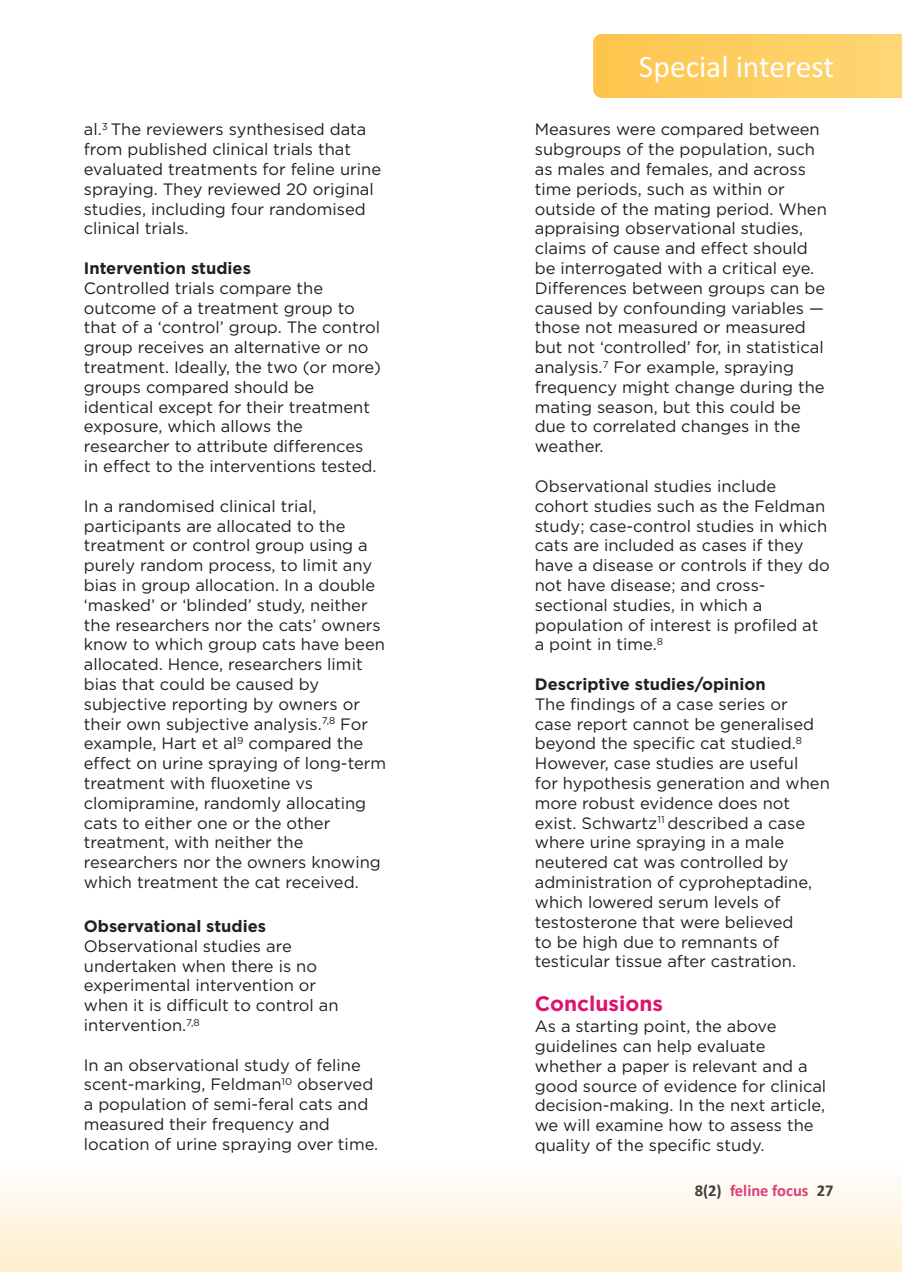
<style>
.page{position:relative;width:902px;height:1272px;background:#fff}
.page>*{position:absolute;margin:0;border:0;box-sizing:border-box;transform-origin:0 0}
.t1{font:31.5px "Calibri";color:#fff}
.t2{font:700 21px "Gotham";color:#db146f}
.t3{font:16.5px/19.8px "Gotham";color:#231f20}
.t4{font:700 16.5px "Gotham";color:#231f20}
.t5{font:700 16.5px "Calibri";color:#df3c79}
.s1{color:#3e3e3f}
</style>
<div class="page">
<svg style="left:593px;top:34px;width:308px;height:64px;background:#fecd61"></svg>
<svg style="left:0;top:1267px;width:5px;height:5px"></svg>
<svg style="left:897px;top:1267px;width:5px;height:5px"></svg>
<p class="t3" style="left:84px;top:120px;width:299px">al.<sup>3</sup> The reviewers synthesised data from published clinical trials that evaluated treatments for feline urine spraying. They reviewed 20 original studies, including four randomised clinical trials.</p>
<p class="t4" style="left:84px;top:258px;width:169px">Intervention studies</p>
<p class="t3" style="left:84px;top:278px;width:298px">Controlled trials compare the outcome of a treatment group to that of a ‘control’ group. The control group receives an alternative or no treatment. Ideally, the two (or more) groups compared should be identical except for their treatment exposure, which allows the researcher to attribute differences in effect to the interventions tested.</p>
<p class="t3" style="left:84px;top:496px;width:304px">In a randomised clinical trial, participants are allocated to the treatment or control group using a purely random process, to limit any bias in group allocation. In a double ‘masked’ or ‘blinded’ study, neither the researchers nor the cats’ owners know to which group cats have been allocated. Hence, researchers limit bias that could be caused by subjective reporting by owners or their own subjective analysis.<sup>7,8</sup> For example, Hart et al<sup>9</sup> compared the effect on urine spraying of long-term treatment with fluoxetine vs clomipramine, randomly allocating cats to either one or the other treatment, with neither the researchers nor the owners knowing which treatment the cat received.</p>
<p class="t4" style="left:84px;top:916px;width:184px">Observational studies</p>
<p class="t3" style="left:84px;top:936px;width:256px">Observational studies are undertaken when there is no experimental intervention or when it is difficult to control an intervention.<sup>7,8</sup></p>
<p class="t3" style="left:84px;top:1054px;width:296px">In an observational study of feline scent-marking, Feldman<sup>10</sup> observed a population of semi-feral cats and measured their frequency and location of urine spraying over time.</p>
<h1 class="t1" style="left:639px;top:48px;width:196px">Special interest</h1>
<p class="t3" style="left:534px;top:120px;width:293px">Measures were compared between subgroups of the population, such as males and females, and across time periods, such as within or outside of the mating period. When appraising observational studies, claims of cause and effect should be interrogated with a critical eye.<br>Differences between groups can be caused by confounding variables — those not measured or measured but not ‘controlled’ for, in statistical analysis.<sup>7</sup> For example, spraying frequency might change during the mating season, but this could be due to correlated changes in the weather.</p>
<p class="t3" style="left:534px;top:476px;width:296px">Observational studies include cohort studies such as the Feldman study; case-control studies in which cats are included as cases if they have a disease or controls if they do not have disease; and cross&shy;sectional studies, in which a population of interest is profiled at a point in time.<sup>8</sup></p>
<p class="t4" style="left:534px;top:674px;width:232px">Descriptive studies/opinion</p>
<p class="t3" style="left:534px;top:694px;width:296px">The findings of a case series or<br>case report cannot be generalised beyond the specific cat studied.<sup>8<br></sup>However, case studies are useful<br>for hypothesis generation and when more robust evidence does not exist. Schwartz<sup>11</sup> described a case where urine spraying in a male neutered cat was controlled by administration of cyproheptadine, which lowered serum levels of testosterone that were believed<br>to be high due to remnants of testicular tissue after castration.</p>
<p class="t2" style="left:534px;top:991px;width:130px">Conclusions</p>
<p class="t3" style="left:534px;top:1016px;width:293px">As a starting point, the above guidelines can help evaluate whether a paper is relevant and a good source of evidence for clinical decision-making. In the next article, we will examine how to assess the quality of the specific study.</p>
<p class="t5" style="left:694px;top:1180px;width:140px"><span class="s1">8(2)</span> feline focus <span class="s1">27</span></p>
</div>
